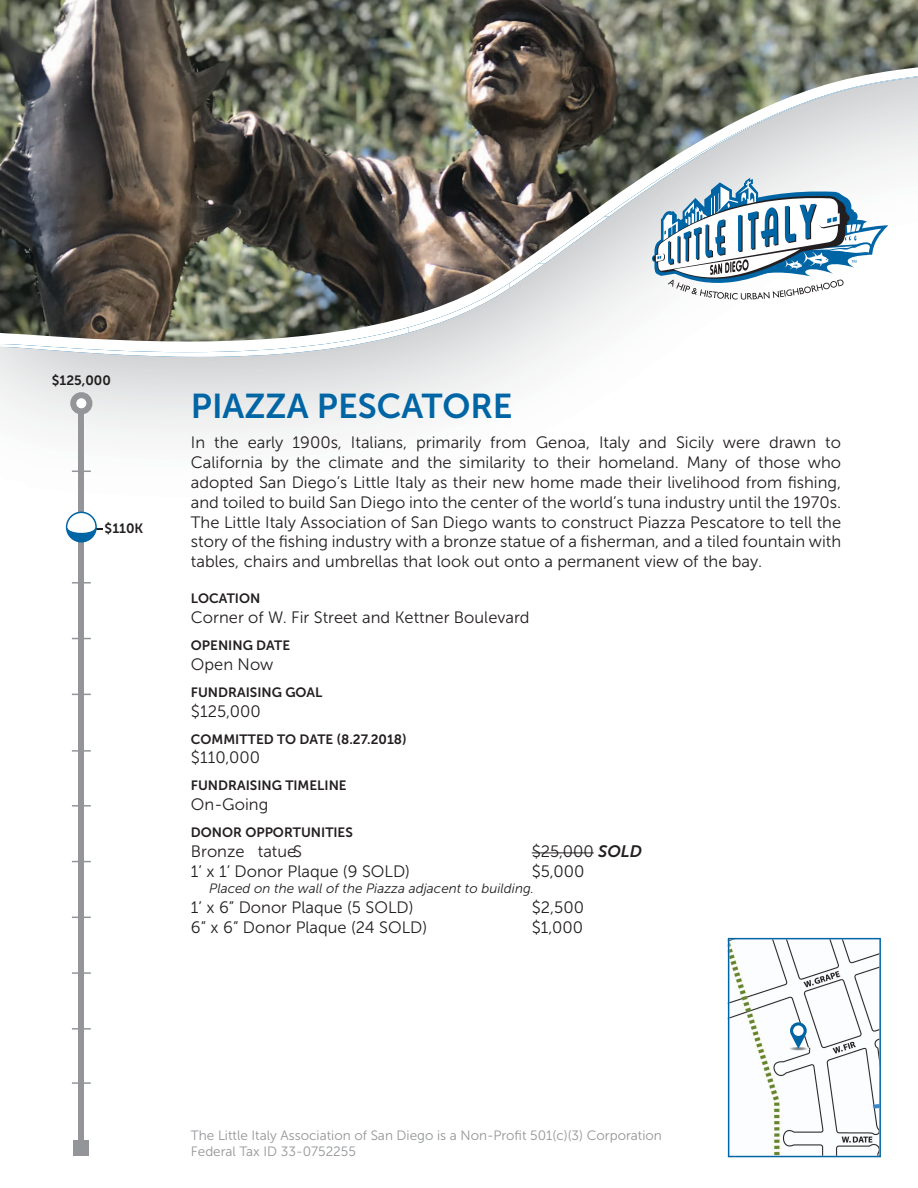
<style>
.page{position:relative;width:918px;height:1188px;background:#fff}
.page>*{position:absolute;margin:0;border:0;box-sizing:border-box;transform-origin:0 0}
.t1{font:34.35px "Museo Sans 700";color:#0065a4}
.t2{font:16.5px/19.8px "Museo Sans 300";color:#231f20;text-align:justify}
.t3{font:13.5px "Museo Sans 700";color:#231f20}
.t4{font:13.5px/16.2px "Museo Sans 300";color:#939598}
.t5{font:italic 13.5px "Museo Sans 300";color:#231f20}
.s1{font-family:"Museo Sans 700";font-style:italic}
</style>
<div class="page">
<svg style="left:715px;top:147px;width:203px;height:79px;fill:#f0f1f1"></svg>
<img style="left:0;top:357px;width:408px;height:173px">
<img style="left:816px;top:88px;width:102px;height:35px">
<img style="left:674px;top:147px;width:85px;height:23px">
<img style="left:663px;top:169px;width:14px;height:9px">
<img style="left:548px;top:245px;width:61px;height:19px">
<img style="left:408px;top:328px;width:102px;height:5px">
<img style="left:510px;top:270px;width:35px;height:18px">
<img style="left:0;top:328px;width:408px;height:29px">
<img style="left:0;top:0;width:357px;height:342px">
<img style="left:356px;top:0;width:307px;height:245px">
<img style="left:663px;top:0;width:153px;height:147px">
<img style="left:816px;top:0;width:102px;height:88px">
<img style="left:663px;top:146px;width:29px;height:18px">
<img style="left:356px;top:244px;width:154px;height:84px">
<img style="left:510px;top:244px;width:38px;height:26px">
<hr style="left:532px;top:852px;width:62px;height:1px;background:#231f20">
<svg style="left:652px;top:178px;width:236px;height:122px"></svg>
<svg style="left:728px;top:938px;width:153px;height:219px"></svg>
<div style="left:793px;top:1025px;width:11px;height:11px;background:#fff;border-radius:50%"></div>
<div style="left:78px;top:402px;width:6px;height:746px;background:#939598"></div>
<svg style="left:77px;top:399px;width:8px;height:8px"></svg>
<div style="left:73px;top:1140px;width:16px;height:16px;background:#939598"></div>
<div style="left:70px;top:392px;width:22px;height:22px;border:6px solid #939598;border-radius:50%"></div>
<svg style="left:72px;top:471px;width:19px;height:1px"></svg>
<svg style="left:72px;top:582px;width:19px;height:2px"></svg>
<svg style="left:72px;top:917px;width:19px;height:1px"></svg>
<svg style="left:72px;top:638px;width:19px;height:1px"></svg>
<svg style="left:72px;top:694px;width:19px;height:1px"></svg>
<svg style="left:72px;top:750px;width:19px;height:2px"></svg>
<svg style="left:72px;top:805px;width:19px;height:2px"></svg>
<svg style="left:72px;top:861px;width:19px;height:1px"></svg>
<svg style="left:72px;top:972px;width:19px;height:2px"></svg>
<svg style="left:72px;top:1028px;width:19px;height:2px"></svg>
<svg style="left:72px;top:1082px;width:19px;height:2px"></svg>
<svg style="left:97px;top:526px;width:6px;height:3px"></svg>
<div style="left:66px;top:512px;width:31px;height:31px;background:#0065a4;border-radius:50%"></div>
<img style="left:67px;top:513px;width:28px;height:20px">
<p class="t3" style="left:52px;top:373px;width:60px">$125,000</p>
<p class="t3" style="left:105px;top:521px;width:40px">$110K</p>
<h1 class="t1" style="left:191px;top:387px;width:323px">PIAZZA PESCATORE</h1>
<p class="t2" style="left:191px;top:433px;width:652px">In the early 1900s, Italians, primarily from Genoa, Italy and Sicily were drawn to California by the climate and the similarity to their homeland. Many of those who adopted San Diego’s Little Italy as their new home made their livelihood from fishing, and toiled to build San Diego into the center of the world’s tuna industry until the 1970s.<br>The Little Italy Association of San Diego wants to construct Piazza Pescatore to tell the story of the fishing industry with a bronze statue of a fisherman, and a tiled fountain with tables, chairs and umbrellas that look out onto a permanent view of the bay.</p>
<p class="t3" style="left:191px;top:591px;width:71px">LOCATION</p>
<p class="t2" style="left:191px;top:608px;width:340px">Corner of W. Fir Street and Kettner Boulevard</p>
<p class="t3" style="left:191px;top:638px;width:101px">OPENING DATE</p>
<p class="t2" style="left:191px;top:654px;width:84px">Open Now</p>
<p class="t3" style="left:191px;top:685px;width:133px">FUNDRAISING GOAL</p>
<p class="t2" style="left:191px;top:701px;width:71px">$125,000</p>
<p class="t3" style="left:191px;top:731px;width:217px">COMMITTED TO DATE (8.27.2018)</p>
<p class="t2" style="left:191px;top:748px;width:71px">$110,000</p>
<p class="t3" style="left:191px;top:778px;width:157px">FUNDRAISING TIMELINE</p>
<p class="t2" style="left:191px;top:795px;width:79px">On-Going</p>
<p class="t3" style="left:191px;top:825px;width:163px">DONOR OPPORTUNITIES</p>
<p class="t2" style="left:191px;top:842px;width:55px">Bronze</p>
<p class="t2" style="left:293px;top:842px;width:10px">S</p>
<p class="t2" style="left:258px;top:842px;width:40px">tatue</p>
<p class="t2" style="left:532px;top:842px;width:112px">$25,000 <span class="s1">SOLD</span></p>
<p class="t2" style="left:191px;top:861px;width:221px">1’ x 1’ Donor Plaque (9 SOLD)</p>
<p class="t2" style="left:532px;top:861px;width:54px">$5,000</p>
<p class="t5" style="left:209px;top:881px;width:326px">Placed on the wall of the Piazza adjacent to building.</p>
<p class="t2" style="left:191px;top:897px;width:224px">1’ x 6” Donor Plaque (5 SOLD)</p>
<p class="t2" style="left:532px;top:897px;width:54px">$2,500</p>
<p class="t2" style="left:191px;top:917px;width:238px">6” x 6” Donor Plaque (24 SOLD)</p>
<p class="t2" style="left:532px;top:917px;width:53px">$1,000</p>
<p class="t4" style="left:191px;top:1127px;width:472px">The Little Italy Association of San Diego is a Non-Profit 501(c)(3) Corporation<br>Federal Tax ID 33-0752255</p>
</div>
